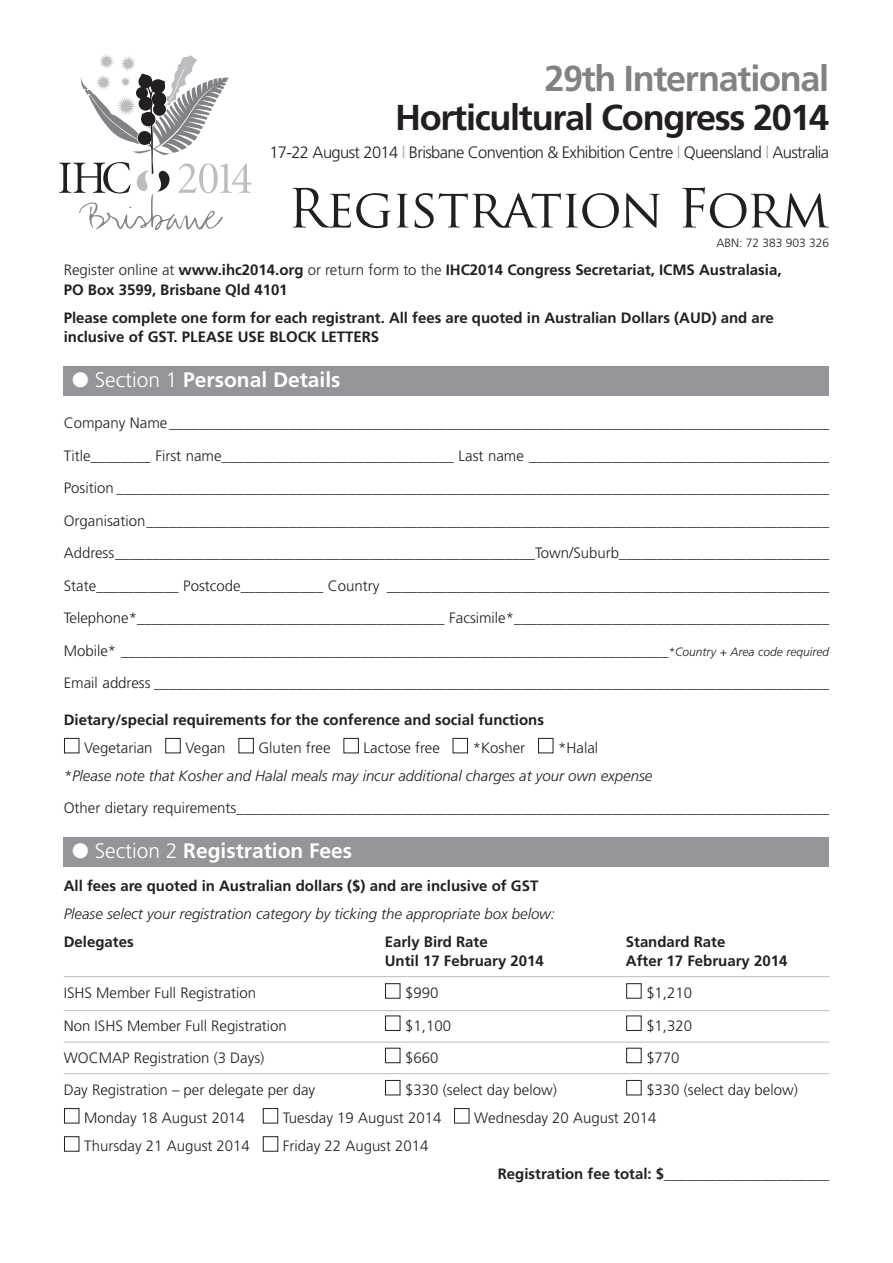
<style>
.page{position:relative;width:893px;height:1263px;background:#fff}
.page>*{position:absolute;margin:0;border:0;box-sizing:border-box;transform-origin:0 0}
.t1{font:52.5px "Trajan Pro";letter-spacing:-.025em;color:#231f20}
.t2{font:700 36px "Frutiger";letter-spacing:-.035em;color:#231f20}
.t3{font:700 36px "Frutiger";letter-spacing:-.035em;color:#808285}
.t4{font:700 21px "Frutiger";color:#fff}
.t5{font:300 16.5px "Frutiger";letter-spacing:-.035em;color:#231f20}
.t6{font:300 15px/32.5px "Frutiger";color:#231f20;text-align:justify}
.t7{font:700 15px/19.5px "Frutiger";color:#231f20}
.t8{font:italic 300 15px/28px "Frutiger";color:#231f20}
.t9{font:300 12px "Frutiger";color:#231f20}
.s1{color:#a8a9ad}
.s2{font-weight:300}
.s3{font-style:italic;font-size:12px}
.s4{color:#fff}
.s5{font-style:normal}
</style>
<div class="page">
<div style="left:64px;top:366px;width:765px;height:30px;background:#939598"></div>
<div style="left:64px;top:837px;width:765px;height:29px;background:#939598"></div>
<svg style="left:59px;top:54px;width:192px;height:176px"></svg>
<hr style="left:64px;top:976px;width:765px;height:1px;background:#bcbdc0">
<hr style="left:64px;top:1010px;width:765px;height:1px;background:#bcbdc0">
<hr style="left:64px;top:1042px;width:765px;height:1px;background:#bcbdc0">
<hr style="left:64px;top:1073px;width:765px;height:1px;background:#bcbdc0">
<h2 class="t3" style="left:544px;top:64px;width:286px">29th International</h2>
<h2 class="t2" style="left:395px;top:103px;width:436px">Horticultural Congress 2014</h2>
<p class="t5" style="left:269px;top:146px;width:561px">17-22 August 2014 <span class="s1">|</span> Brisbane Convention &amp; Exhibition Centre <span class="s1">|</span> Queensland <span class="s1">|</span> Australia</p>
<h1 class="t1" style="left:287px;top:188px;width:543px">Registration Form</h1>
<p class="t9" style="left:717px;top:238px;width:114px">ABN: 72 383 903 326</p>
<p class="t7" style="left:64px;top:261px;width:719px"><span class="s2">Register online at</span> www.ihc2014.org <span class="s2">or return form to the</span> IHC2014 Congress Secretariat, ICMS Australasia,<br>PO Box 3599, Brisbane Qld 4101</p>
<p class="t7" style="left:64px;top:309px;width:711px">Please complete one form for each registrant. All fees are quoted in Australian Dollars (AUD) and are inclusive of GST. PLEASE USE BLOCK LETTERS</p>
<h3 class="t4" style="left:72px;top:371px;width:270px">● <span class="s2">Section 1</span> Personal Details</h3>
<p class="t6" style="left:64px;top:408px;width:767px">Company Name________________________________________________________________________________________ Title________ First name_______________________________ Last name ________________________________________ Position _______________________________________________________________________________________________ Organisation___________________________________________________________________________________________ Address________________________________________________________Town/Suburb____________________________ State___________ Postcode___________ Country ___________________________________________________________ Telephone*_________________________________________ Facsimile*__________________________________________ Mobile* _________________________________________________________________________<span class="s3">*Country + Area code required </span>Email address __________________________________________________________________________________________</p>
<p class="t7" style="left:64px;top:711px;width:482px">Dietary/special requirements for the conference and social functions</p>
<p class="t8" style="left:64px;top:735px;width:590px"><span class="s4">■</span> <span class="s5">Vegetarian</span> <span class="s4">■</span> <span class="s5">Vegan</span> <span class="s4">■</span> <span class="s5">Gluten free</span> <span class="s4">■</span> <span class="s5">Lactose free</span> <span class="s4">■</span> <span class="s5">*Kosher</span> <span class="s4">■</span> <span class="s5">*Halal<br></span>*Please note that Kosher and Halal meals may incur additional charges at your own expense</p>
<p class="t6" style="left:64px;top:793px;width:767px">Other dietary requirements_______________________________________________________________________________</p>
<h3 class="t4" style="left:72px;top:842px;width:281px">● <span class="s2">Section 2</span> Registration Fees</h3>
<p class="t7" style="left:64px;top:877px;width:476px">All fees are quoted in Australian dollars ($) and are inclusive of GST</p>
<p class="t8" style="left:64px;top:900px;width:493px">Please select your registration category by ticking the appropriate box below:</p>
<p class="t7" style="left:64px;top:933px;width:71px">Delegates</p>
<p class="t7" style="left:385px;top:933px;width:104px">Early Bird Rate</p>
<p class="t7" style="left:626px;top:933px;width:101px">Standard Rate</p>
<p class="t7" style="left:385px;top:952px;width:161px">Until 17 February 2014</p>
<p class="t7" style="left:626px;top:952px;width:163px">After 17 February 2014</p>
<p class="t6" style="left:64px;top:978px;width:194px">ISHS Member Full Registration</p>
<p class="t6" style="left:385px;top:978px;width:55px"><span class="s4">■</span> $990</p>
<p class="t6" style="left:626px;top:978px;width:68px"><span class="s4">■</span> $1,210</p>
<p class="t6" style="left:64px;top:1010px;width:225px">Non ISHS Member Full Registration</p>
<p class="t6" style="left:385px;top:1010px;width:68px"><span class="s4">■</span> $1,100</p>
<p class="t6" style="left:626px;top:1010px;width:68px"><span class="s4">■</span> $1,320</p>
<p class="t6" style="left:64px;top:1042px;width:202px">WOCMAP Registration (3 Days)</p>
<p class="t6" style="left:385px;top:1042px;width:55px"><span class="s4">■</span> $660</p>
<p class="t6" style="left:626px;top:1042px;width:55px"><span class="s4">■</span> $770</p>
<p class="t6" style="left:64px;top:1075px;width:253px">Day Registration – per delegate per day</p>
<p class="t6" style="left:385px;top:1075px;width:174px"><span class="s4">■</span> $330 (select day below)</p>
<p class="t6" style="left:626px;top:1075px;width:173px"><span class="s4">■</span> $330 (select day below)</p>
<p class="t6" style="left:64px;top:1103px;width:594px"><span class="s4">■</span> Monday 18 August 2014 <span class="s4">■</span> Tuesday 19 August 2014 <span class="s4">■</span> Wednesday 20 August 2014</p>
<p class="t6" style="left:64px;top:1131px;width:366px"><span class="s4">■</span> Thursday 21 August 2014 <span class="s4">■</span> Friday 22 August 2014</p>
<p class="t7" style="left:498px;top:1165px;width:333px">Registration fee total: $______________________</p>
</div>
